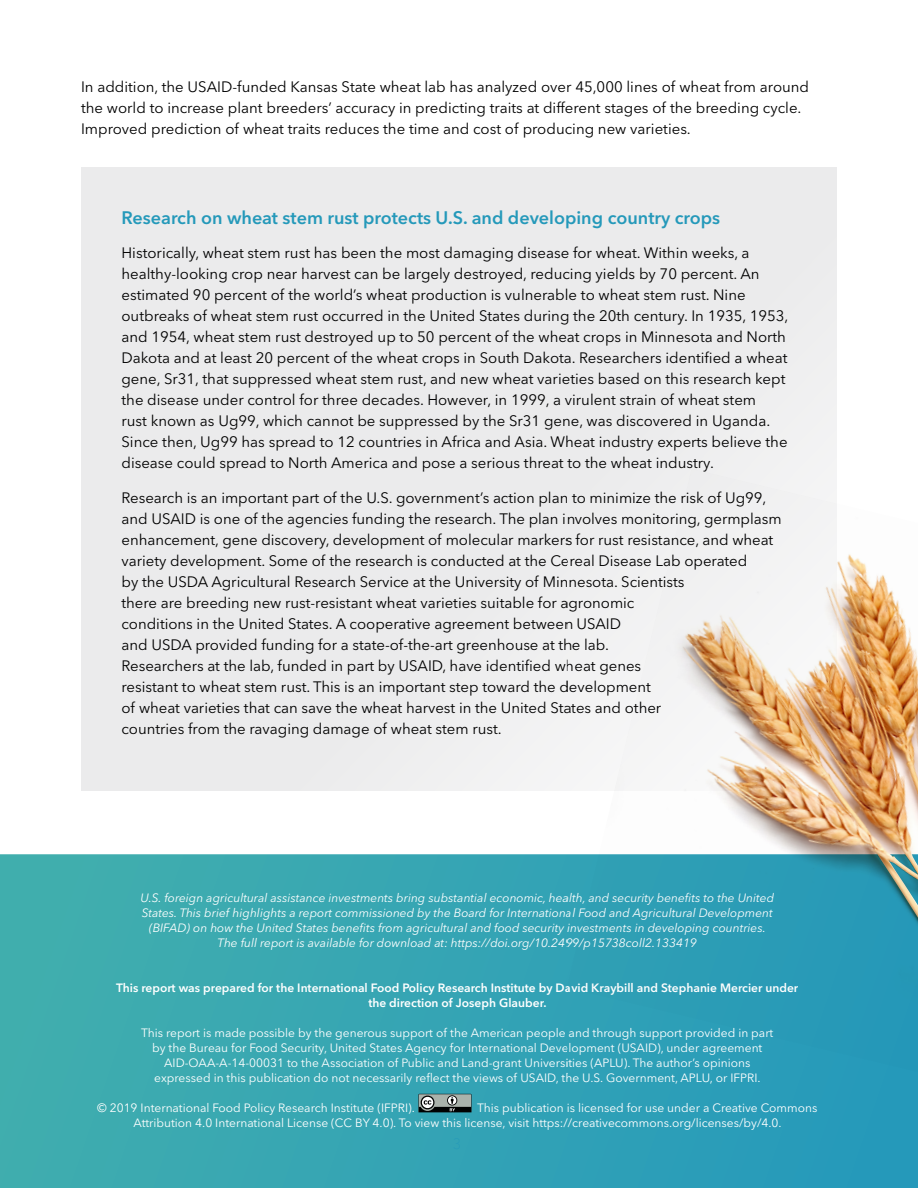
<style>
.page{position:relative;width:918px;height:1188px;background:#fff}
.page>*{position:absolute;margin:0;border:0;box-sizing:border-box;transform-origin:0 0}
.t1{font:600 18px "Avenir Next LT Pro";color:#2599ba}
.t2{font:15px/21px "Avenir Next LT Pro";color:#000}
.t3{font:12px/15px "Avenir Next LT Pro";color:#fff;text-align:center}
.t4{font:italic 12px/15px "Avenir Next LT Pro";color:#fff;text-align:center}
.t5{font:600 12px/15px "Avenir Next LT Pro";color:#fff;text-align:center}
</style>
<div class="page">
<svg style="left:0;top:854px;width:918px;height:334px;background:#36a5b2"></svg>
<div style="left:81px;top:167px;width:756px;height:624px;background:#ebebec"></div>
<svg style="left:418px;top:1094px;width:54px;height:18px"></svg>
<img style="left:567px;top:554px;width:351px;height:520px">
<p class="t2" style="left:81px;top:77px;width:730px">In addition, the USAID-funded Kansas State wheat lab has analyzed over 45,000 lines of wheat from around the world to increase plant breeders’ accuracy in predicting traits at different stages of the breeding cycle.<br>Improved prediction of wheat traits reduces the time and cost of producing new varieties.</p>
<p class="t1" style="left:122px;top:206px;width:600px">Research on wheat stem rust protects U.S. and developing country crops</p>
<p class="t2" style="left:122px;top:242px;width:668px">Historically, wheat stem rust has been the most damaging disease for wheat. Within weeks, a healthy-looking crop near harvest can be largely destroyed, reducing yields by 70 percent. An estimated 90 percent of the world’s wheat production is vulnerable to wheat stem rust. Nine outbreaks of wheat stem rust occurred in the United States during the 20th century. In 1935, 1953, and 1954, wheat stem rust destroyed up to 50 percent of the wheat crops in Minnesota and North Dakota and at least 20 percent of the wheat crops in South Dakota. Researchers identified a wheat gene, Sr31, that suppressed wheat stem rust, and new wheat varieties based on this research kept the disease under control for three decades. However, in 1999, a virulent strain of wheat stem<br>rust known as Ug99, which cannot be suppressed by the Sr31 gene, was discovered in Uganda.<br>Since then, Ug99 has spread to 12 countries in Africa and Asia. Wheat industry experts believe the disease could spread to North America and pose a serious threat to the wheat industry.</p>
<p class="t2" style="left:122px;top:487px;width:662px">Research is an important part of the U.S. government’s action plan to minimize the risk of Ug99, and USAID is one of the agencies funding the research. The plan involves monitoring, germplasm enhancement, gene discovery, development of molecular markers for rust resistance, and wheat variety development. Some of the research is conducted at the Cereal Disease Lab operated<br>by the USDA Agricultural Research Service at the University of Minnesota. Scientists<br>there are breeding new rust-resistant wheat varieties suitable for agronomic<br>conditions in the United States. A cooperative agreement between USAID<br>and USDA provided funding for a state-of-the-art greenhouse at the lab.<br>Researchers at the lab, funded in part by USAID, have identified wheat genes<br>resistant to wheat stem rust. This is an important step toward the development<br>of wheat varieties that can save the wheat harvest in the United States and other<br>countries from the ravaging damage of wheat stem rust.</p>
<p class="t4" style="left:140px;top:890px;width:635px">U.S. foreign agricultural assistance investments bring substantial economic, health, and security benefits to the United States. This brief highlights a report commissioned by the Board for International Food and Agricultural Development (BIFAD) on how the United States benefits from agricultural and food security investments in developing countries.<br>The full report is available for download at: https://doi.org/10.2499/p15738coll2.133419</p>
<p class="t5" style="left:116px;top:980px;width:684px">This report was prepared for the International Food Policy Research Institute by David Kraybill and Stephanie Mercier under the direction of Joseph Glauber.</p>
<p class="t3" style="left:141px;top:1025px;width:634px">This report is made possible by the generous support of the American people and through support provided in part by the Bureau for Food Security, United States Agency for International Development (USAID), under agreement AID-OAA-A-14-00031 to the Association of Public and Land-grant Universities (APLU). The author’s opinions expressed in this publication do not necessarily reflect the views of USAID, the U.S. Government, APLU, or IFPRI.</p>
<p class="t3" style="left:97px;top:1100px;width:319px">© 2019 International Food Policy Research Institute (IFPRI).</p>
<p class="t3" style="left:133px;top:1100px;width:686px;text-align:left;text-indent:344px">This publication is licensed for use under a Creative Commons<br>Attribution 4.0 International License (CC BY 4.0). To view this license, visit https://creativecommons.org/licenses/by/4.0.</p>
</div>
